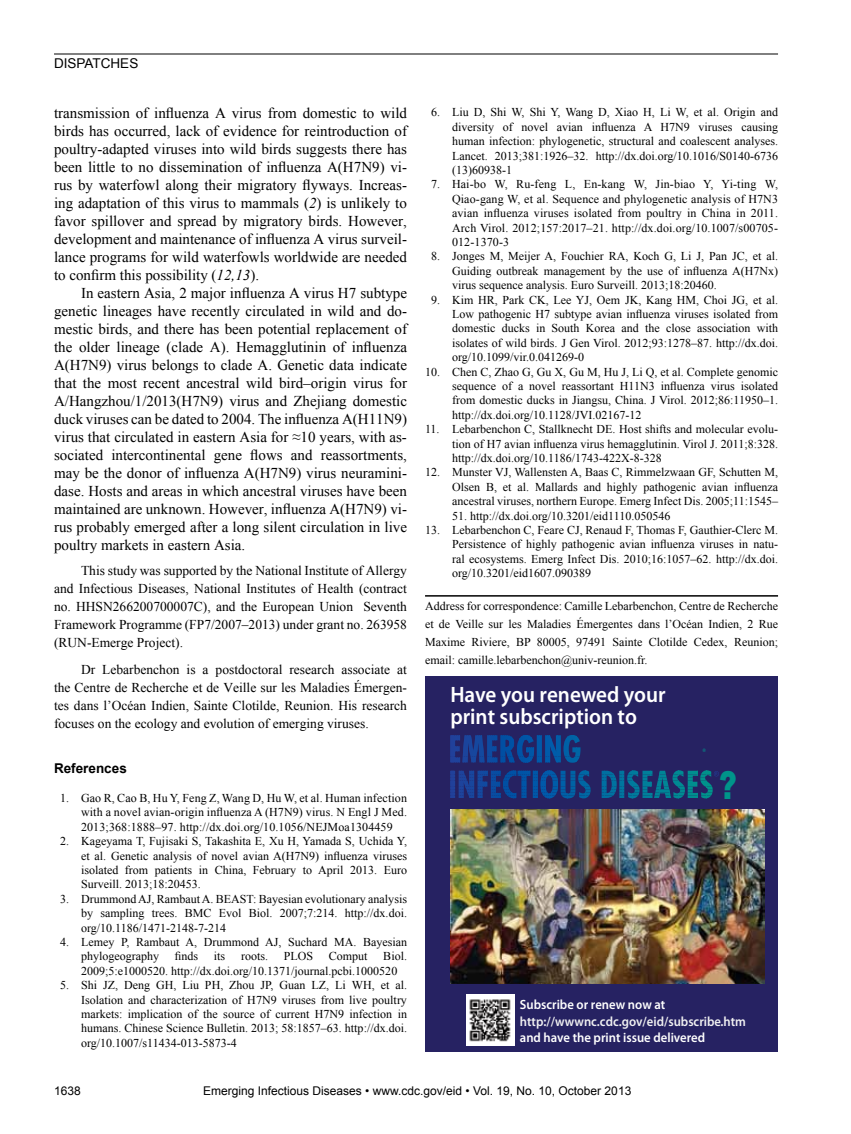
<style>
.page{position:relative;width:851px;height:1134px;background:#fff}
.page>*{position:absolute;margin:0;border:0;box-sizing:border-box;transform-origin:0 0}
.t1{font:900 38.7px "Arial";color:#00948a;scale:.75 1}
.t2{font:600 22.35px/22.4px "Myriad Pro";color:#fff;scale:.95 1}
.t3{font:15px/18px "Times New Roman";color:#000;text-align:justify}
.t4{font:13.5px/18px "Times New Roman";color:#000;text-align:justify}
.t5{font:13.5px "Arial";color:#000}
.t6{font:700 13.5px "Arial";color:#000}
.t7{font:600 13.35px "Myriad Pro";color:#fff;scale:.95 1}
.t8{font:600 13.35px "Myriad Pro";color:#f1f1f2;scale:.95 1}
.t9{font:12px/14.4px "Times New Roman";color:#000;text-align:justify}
.t10{font:12px "Arial";color:#000}
.t11{font:700 condensed 4.8px "Futura BT";color:#00928c;scale:.87 1}
.s1{font-style:italic}
</style>
<div class="page">
<hr style="left:54px;top:54px;width:724px;height:1px;background:#000">
<hr style="left:425px;top:595px;width:353px;height:2px;background:#000">
<div style="left:425px;top:676px;width:353px;height:376px;background:#262262"></div>
<img style="left:466px;top:995px;width:48px;height:50px">
<img style="left:450px;top:810px;width:314px;height:173px">
<svg style="left:450px;top:735px;width:131px;height:28px;background:#143e89"></svg>
<svg style="left:450px;top:770px;width:269px;height:28px;background:#15437f"></svg>
<p class="t5" style="left:54px;top:55px;width:86px">DISPATCHES</p>
<p class="t3" style="left:54px;top:104px;width:354px">transmission of influenza A virus from domestic to wild birds has occurred, lack of evidence for reintroduction of poultry-adapted viruses into wild birds suggests there has been little to no dissemination of influenza A(H7N9) vi&shy;rus by waterfowl along their migratory flyways. Increas&shy;ing adaptation of this virus to mammals (<span class="s1">2</span>) is unlikely to favor spillover and spread by migratory birds. However, development and maintenance of influenza A virus surveil&shy;lance programs for wild waterfowls worldwide are needed to confirm this possibility (<span class="s1">12,13</span>).</p>
<p class="t3" style="left:54px;top:284px;width:354px;text-indent:27px">In eastern Asia, 2 major influenza A virus H7 subtype genetic lineages have recently circulated in wild and do&shy;mestic birds, and there has been potential replacement of the older lineage (clade A). Hemagglutinin of influenza A(H7N9) virus belongs to clade A. Genetic data indicate that the most recent ancestral wild bird–origin virus for A/Hangzhou/1/2013(H7N9) virus and Zhejiang domestic duck viruses can be dated to 2004. The influenza A(H11N9) virus that circulated in eastern Asia for ≈10 years, with as&shy;sociated intercontinental gene flows and reassortments, may be the donor of influenza A(H7N9) virus neuramini&shy;dase. Hosts and areas in which ancestral viruses have been maintained are unknown. However, influenza A(H7N9) vi&shy;rus probably emerged after a long silent circulation in live poultry markets in eastern Asia.</p>
<p class="t4" style="left:54px;top:561px;width:354px;text-indent:27px">This study was supported by the National Institute of Allergy and Infectious Diseases, National Institutes of Health (contract no. HHSN266200700007C), and the European Union Seventh Framework Programme (FP7/2007–2013) under grant no. 263958 (RUN-Emerge Project).</p>
<p class="t4" style="left:54px;top:660px;width:354px;text-indent:27px">Dr Lebarbenchon is a postdoctoral research associate at the Centre de Recherche et de Veille sur les Maladies Émergen&shy;tes dans l’Océan Indien, Sainte Clotilde, Reunion. His research focuses on the ecology and evolution of emerging viruses.</p>
<p class="t6" style="left:54px;top:759px;width:74px">References</p>
<p class="t9" style="left:81px;top:791px;width:327px;text-indent:-21px">1. Gao R, Cao B, Hu Y, Feng Z, Wang D, Hu W, et al. Human infection with a novel avian-origin influenza A (H7N9) virus. N Engl J Med.<br>2013;368:1888–97. http://dx.doi.org/10.1056/NEJMoa1304459</p>
<p class="t9" style="left:81px;top:834px;width:327px;text-indent:-21px">2. Kageyama T, Fujisaki S, Takashita E, Xu H, Yamada S, Uchida Y, et al. Genetic analysis of novel avian A(H7N9) influenza viruses isolated from patients in China, February to April 2013. Euro Surveill. 2013;18:20453.</p>
<p class="t9" style="left:81px;top:891px;width:327px;text-indent:-21px">3. Drummond AJ, Rambaut A. BEAST: Bayesian evolutionary analysis by sampling trees. BMC Evol Biol. 2007;7:214. http://dx.doi. org/10.1186/1471-2148-7-214</p>
<p class="t9" style="left:81px;top:935px;width:327px;text-indent:-21px">4. Lemey P, Rambaut A, Drummond AJ, Suchard MA. Bayesian phylogeography</p>
<p class="t9" style="left:81px;top:949px;width:327px;text-indent:302px">Biol.<br>2009;5:e1000520. http://dx.doi.org/10.1371/journal.pcbi.1000520</p>
<p class="t9" style="left:81px;top:978px;width:327px;text-indent:-21px">5. Shi JZ, Deng GH, Liu PH, Zhou JP, Guan LZ, Li WH, et al.<br>Isolation and characterization of H7N9 viruses from live poultry markets: implication of the source of current H7N9 infection in humans. Chinese Science Bulletin. 2013; 58:1857–63. http://dx.doi. org/10.1007/s11434-013-5873-4</p>
<p class="t9" style="left:175px;top:949px;width:25px">finds</p>
<p class="t9" style="left:214px;top:949px;width:13px">its</p>
<p class="t9" style="left:241px;top:949px;width:28px">roots.</p>
<p class="t9" style="left:284px;top:949px;width:31px">PLOS</p>
<p class="t9" style="left:329px;top:949px;width:40px">Comput</p>
<p class="t9" style="left:452px;top:105px;width:327px;text-indent:-21px">6. Liu D, Shi W, Shi Y, Wang D, Xiao H, Li W, et al. Origin and diversity of novel avian influenza A H7N9 viruses causing human infection: phylogenetic, structural and coalescent analyses.<br>Lancet. 2013;381:1926–32. http://dx.doi.org/10.1016/S0140-6736 (13)60938-1</p>
<p class="t9" style="left:452px;top:177px;width:327px;text-indent:-21px">7. Hai-bo W, Ru-feng L, En-kang W, Jin-biao Y, Yi-ting W, Qiao-gang W, et al. Sequence and phylogenetic analysis of H7N3 avian influenza viruses isolated from poultry in China in 2011.<br>Arch Virol. 2012;157:2017–21. http://dx.doi.org/10.1007/s00705- 012-1370-3</p>
<p class="t9" style="left:452px;top:249px;width:327px;text-indent:-21px">8. Jonges M, Meijer A, Fouchier RA, Koch G, Li J, Pan JC, et al.<br>Guiding outbreak management by the use of influenza A(H7Nx) virus sequence analysis. Euro Surveill. 2013;18:20460.</p>
<p class="t9" style="left:452px;top:292px;width:327px;text-indent:-21px">9. Kim HR, Park CK, Lee YJ, Oem JK, Kang HM, Choi JG, et al.<br>Low pathogenic H7 subtype avian influenza viruses isolated from domestic ducks in South Korea and the close association with isolates of wild birds. J Gen Virol. 2012;93:1278–87. http://dx.doi. org/10.1099/vir.0.041269-0</p>
<p class="t9" style="left:452px;top:364px;width:327px;text-indent:-27px">10. Chen C, Zhao G, Gu X, Gu M, Hu J, Li Q, et al. Complete genomic sequence of a novel reassortant H11N3 influenza virus isolated from domestic ducks in Jiangsu, China. J Virol. 2012;86:11950–1. http://dx.doi.org/10.1128/JVI.02167-12</p>
<p class="t9" style="left:452px;top:422px;width:327px;text-indent:-27px">11. Lebarbenchon C, Stallknecht DE. Host shifts and molecular evolu&shy;tion of H7 avian influenza virus hemagglutinin. Virol J. 2011;8:328. http://dx.doi.org/10.1186/1743-422X-8-328</p>
<p class="t9" style="left:452px;top:465px;width:327px;text-indent:-27px">12. Munster VJ, Wallensten A, Baas C, Rimmelzwaan GF, Schutten M, Olsen B, et al. Mallards and highly pathogenic avian influenza ancestral viruses, northern Europe. Emerg Infect Dis. 2005;11:1545–</p>
<p class="t9" style="left:452px;top:508px;width:220px">51. http://dx.doi.org/10.3201/eid1110.050546</p>
<p class="t9" style="left:452px;top:523px;width:327px;text-indent:-27px">13. Lebarbenchon C, Feare CJ, Renaud F, Thomas F, Gauthier-Clerc M.<br>Persistence of highly pathogenic avian influenza viruses in natu&shy;ral ecosystems. Emerg Infect Dis. 2010;16:1057–62. http://dx.doi. org/10.3201/eid1607.090389</p>
<p class="t9" style="left:425px;top:597px;width:354px;line-height:18px">Address for correspondence: Camille Lebarbenchon, Centre de Recherche et de Veille sur les Maladies Émergentes dans l’Océan Indien, 2 Rue Maxime Riviere, BP 80005, 97491 Sainte Clotilde Cedex, Reunion; email: camille.lebarbenchon@univ-reunion.fr.</p>
<h2 class="t2" style="left:450px;top:682px;width:228px">Have you renewed your print subscription to</h2>
<p class="t11" style="left:702px;top:747px;width:6px">®</p>
<h1 class="t1" style="left:719px;top:757px;width:25px">?</h1>
<p class="t7" style="left:520px;top:996px;width:155px">Subscribe or renew now at</p>
<p class="t8" style="left:520px;top:1013px;width:239px">http://wwwnc.cdc.gov/eid/subscribe.htm</p>
<p class="t7" style="left:520px;top:1029px;width:196px">and have the print issue delivered</p>
<p class="t10" style="left:54px;top:1083px;width:28px">1638</p>
<p class="t10" style="left:203px;top:1083px;width:429px">Emerging Infectious Diseases • www.cdc.gov/eid • Vol. 19, No. 10, October 2013</p>
</div>
